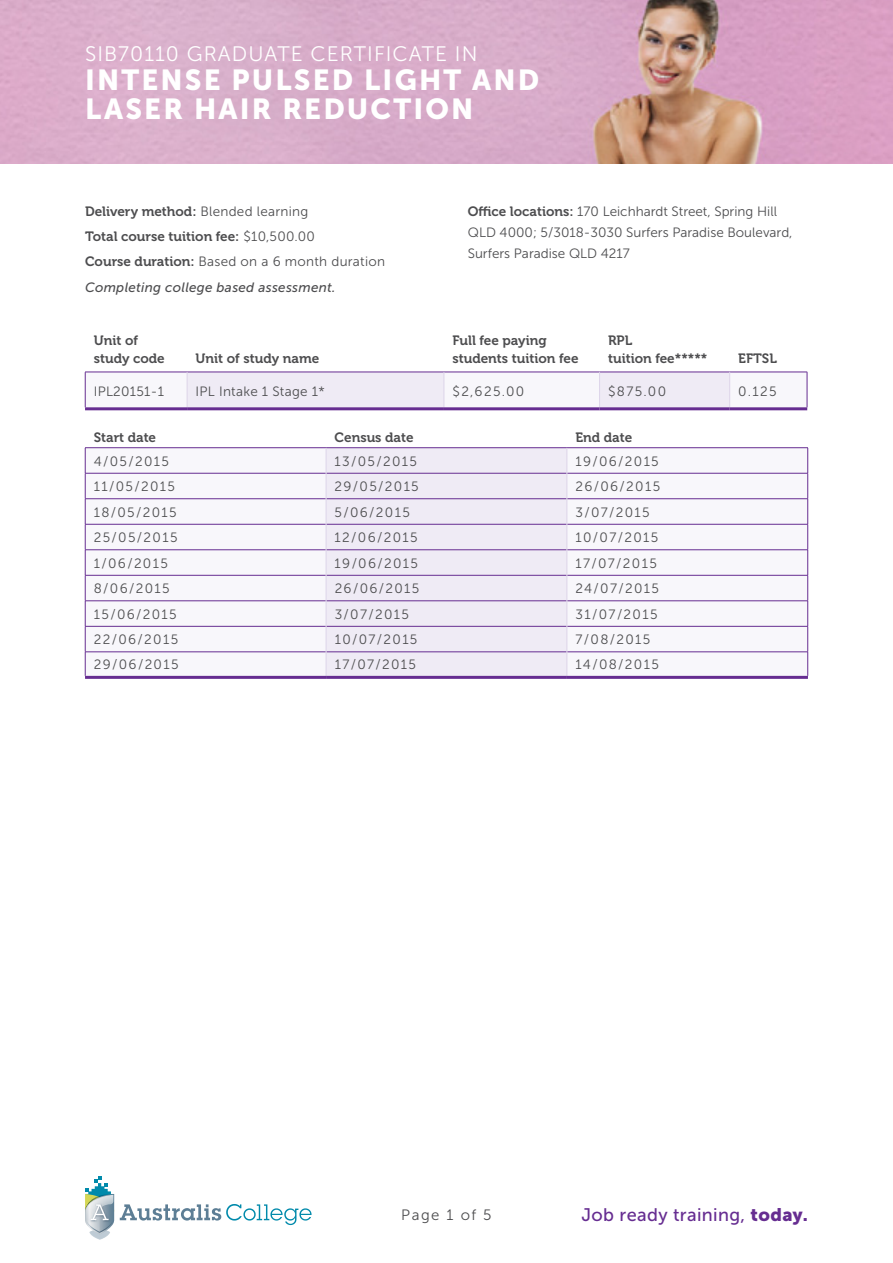
<style>
.page{position:relative;width:893px;height:1263px;background:#fff}
.page>*{position:absolute;margin:0;border:0;box-sizing:border-box;transform-origin:0 0}
.t1{font:28.8px/28.8px "Museo Sans 900";letter-spacing:.075em;color:#fff}
.t2{font:21px "Museo Sans 300";letter-spacing:.05em;color:#fff}
.t3{font:18.15px "Museo Sans 500";letter-spacing:.02em;color:#662d91}
.t4{font:15px "Museo Sans 300";letter-spacing:.1em;color:#4d4d4f}
.t5{font:13.5px "Museo Sans 300";letter-spacing:.1em;color:#4d4d4f}
.t6{font:13.5px/18px "Museo 700";color:#4d4d4f}
.t7{font:13.5px/21px "Museo Sans 300";color:#4d4d4f}
.t8{font:13.5px "Museo Sans 300";letter-spacing:.02em;color:#4d4d4f}
.t9{font:italic 13.5px "Museo Sans 500";letter-spacing:.02em;color:#4d4d4f}
.s1{font-family:"Museo Sans 300"}
.s2{font-family:"Museo 700"}
.s3{font-family:"Museo Sans 900"}
</style>
<div class="page">
<img style="left:0;top:1px;width:870px;height:162px">
<svg style="left:86px;top:448px;width:721px;height:228px"></svg>
<div style="left:327px;top:448px;width:240px;height:228px;background:#efebf5"></div>
<hr style="left:85px;top:447px;width:241px;height:1px;background:#662d91">
<hr style="left:326px;top:447px;width:241px;height:1px;background:#662d91">
<hr style="left:567px;top:447px;width:241px;height:1px;background:#662d91">
<hr style="left:85px;top:473px;width:241px;height:1px;background:#662d91">
<hr style="left:326px;top:473px;width:241px;height:1px;background:#662d91">
<hr style="left:567px;top:473px;width:241px;height:1px;background:#662d91">
<hr style="left:85px;top:498px;width:241px;height:1px;background:#662d91">
<hr style="left:326px;top:498px;width:241px;height:1px;background:#662d91">
<hr style="left:567px;top:498px;width:241px;height:1px;background:#662d91">
<hr style="left:85px;top:524px;width:241px;height:1px;background:#662d91">
<hr style="left:326px;top:524px;width:241px;height:1px;background:#662d91">
<hr style="left:567px;top:524px;width:241px;height:1px;background:#662d91">
<hr style="left:85px;top:549px;width:241px;height:1px;background:#662d91">
<hr style="left:326px;top:549px;width:241px;height:1px;background:#662d91">
<hr style="left:567px;top:549px;width:241px;height:1px;background:#662d91">
<hr style="left:85px;top:575px;width:241px;height:1px;background:#662d91">
<hr style="left:326px;top:575px;width:241px;height:1px;background:#662d91">
<hr style="left:567px;top:575px;width:241px;height:1px;background:#662d91">
<hr style="left:85px;top:600px;width:241px;height:1px;background:#662d91">
<hr style="left:326px;top:600px;width:241px;height:1px;background:#662d91">
<hr style="left:567px;top:600px;width:241px;height:1px;background:#662d91">
<hr style="left:85px;top:626px;width:241px;height:1px;background:#662d91">
<hr style="left:326px;top:626px;width:241px;height:1px;background:#662d91">
<hr style="left:567px;top:626px;width:241px;height:1px;background:#662d91">
<hr style="left:85px;top:652px;width:241px;height:1px;background:#662d91">
<svg style="left:85px;top:448px;width:1px;height:228px"></svg>
<hr style="left:326px;top:652px;width:241px;height:1px;background:#662d91">
<hr style="left:567px;top:652px;width:241px;height:1px;background:#662d91">
<svg style="left:807px;top:448px;width:1px;height:228px"></svg>
<svg style="left:326px;top:448px;width:1px;height:228px"></svg>
<svg style="left:567px;top:448px;width:1px;height:228px"></svg>
<hr style="left:85px;top:676px;width:241px;height:3px;background:#662d91">
<hr style="left:326px;top:676px;width:241px;height:3px;background:#662d91">
<hr style="left:567px;top:676px;width:241px;height:3px;background:#662d91">
<svg style="left:85px;top:371px;width:722px;height:36px"></svg>
<hr style="left:85px;top:372px;width:102px;height:1px;background:#662d91">
<hr style="left:85px;top:372px;width:1px;height:35px;background:#662d91">
<hr style="left:187px;top:372px;width:257px;height:1px;background:#662d91">
<hr style="left:444px;top:372px;width:156px;height:1px;background:#662d91">
<hr style="left:600px;top:372px;width:130px;height:1px;background:#662d91">
<hr style="left:730px;top:372px;width:77px;height:1px;background:#662d91">
<hr style="left:807px;top:372px;width:1px;height:35px;background:#662d91">
<hr style="left:187px;top:372px;width:1px;height:35px;background:#ddd4e9">
<hr style="left:444px;top:372px;width:1px;height:35px;background:#ddd4e9">
<hr style="left:599px;top:372px;width:1px;height:35px;background:#ddd4e9">
<hr style="left:729px;top:372px;width:1px;height:35px;background:#ddd4e9">
<hr style="left:85px;top:407px;width:102px;height:3px;background:#662d91">
<hr style="left:187px;top:407px;width:257px;height:3px;background:#662d91">
<hr style="left:444px;top:407px;width:156px;height:3px;background:#662d91">
<hr style="left:600px;top:407px;width:130px;height:3px;background:#662d91">
<hr style="left:730px;top:407px;width:77px;height:3px;background:#662d91">
<svg style="left:85px;top:1177px;width:29px;height:63px"></svg>
<svg style="left:120px;top:1204px;width:192px;height:21px"></svg>
<h2 class="t2" style="left:85px;top:43px;width:394px">SIB70110 GRADUATE CERTIFICATE IN</h2>
<h1 class="t1" style="left:85px;top:65px;width:456px">INTENSE PULSED LIGHT AND<br>LASER HAIR REDUCTION</h1>
<p class="t6" style="left:85px;top:199px;width:231px;line-height:25.2px">Delivery method: <span class="s1">Blended learning<br></span>Total course tuition fee: <span class="s1">$10,500.00</span></p>
<p class="t8" style="left:85px;top:254px;width:301px"><span class="s2">Course duration:</span> Based on a 6 month duration</p>
<p class="t9" style="left:85px;top:280px;width:252px">Completing college based assessment.</p>
<p class="t7" style="left:468px;top:201px;width:326px"><span class="s2">Office locations:</span> 170 Leichhardt Street, Spring Hill<br>QLD 4000; 5/3018-3030 Surfers Paradise Boulevard,<br>Surfers Paradise QLD 4217</p>
<p class="t6" style="left:94px;top:332px;width:72px">Unit of study code</p>
<p class="t6" style="left:196px;top:350px;width:125px">Unit of study name</p>
<p class="t6" style="left:452px;top:332px;width:128px">Full fee paying students tuition fee</p>
<p class="t6" style="left:608px;top:332px;width:101px">RPL<br>tuition fee*****</p>
<p class="t6" style="left:738px;top:350px;width:40px">EFTSL</p>
<p class="t8" style="left:94px;top:384px;width:72px">IPL20151-1</p>
<p class="t8" style="left:196px;top:384px;width:131px">IPL Intake 1 Stage 1*</p>
<p class="t5" style="left:452px;top:384px;width:73px">$2,625.00</p>
<p class="t5" style="left:608px;top:384px;width:60px">$875.00</p>
<p class="t5" style="left:738px;top:384px;width:40px">0.125</p>
<p class="t6" style="left:94px;top:428px;width:64px">Start date</p>
<p class="t6" style="left:335px;top:428px;width:80px">Census date</p>
<p class="t6" style="left:575px;top:428px;width:58px">End date</p>
<p class="t5" style="left:94px;top:454px;width:77px">4/05/2015</p>
<p class="t5" style="left:335px;top:454px;width:84px">13/05/2015</p>
<p class="t5" style="left:575px;top:454px;width:85px">19/06/2015</p>
<p class="t5" style="left:94px;top:479px;width:83px">11/05/2015</p>
<p class="t5" style="left:335px;top:479px;width:86px">29/05/2015</p>
<p class="t5" style="left:575px;top:479px;width:86px">26/06/2015</p>
<p class="t5" style="left:94px;top:505px;width:85px">18/05/2015</p>
<p class="t5" style="left:335px;top:505px;width:77px">5/06/2015</p>
<p class="t5" style="left:575px;top:505px;width:76px">3/07/2015</p>
<p class="t5" style="left:94px;top:530px;width:85px">25/05/2015</p>
<p class="t5" style="left:335px;top:530px;width:85px">12/06/2015</p>
<p class="t5" style="left:575px;top:530px;width:84px">10/07/2015</p>
<p class="t5" style="left:94px;top:556px;width:76px">1/06/2015</p>
<p class="t5" style="left:335px;top:556px;width:85px">19/06/2015</p>
<p class="t5" style="left:575px;top:556px;width:83px">17/07/2015</p>
<p class="t5" style="left:94px;top:581px;width:77px">8/06/2015</p>
<p class="t5" style="left:335px;top:581px;width:86px">26/06/2015</p>
<p class="t5" style="left:575px;top:581px;width:85px">24/07/2015</p>
<p class="t5" style="left:94px;top:607px;width:84px">15/06/2015</p>
<p class="t5" style="left:335px;top:607px;width:76px">3/07/2015</p>
<p class="t5" style="left:575px;top:607px;width:84px">31/07/2015</p>
<p class="t5" style="left:94px;top:632px;width:86px">22/06/2015</p>
<p class="t5" style="left:335px;top:632px;width:84px">10/07/2015</p>
<p class="t5" style="left:575px;top:632px;width:76px">7/08/2015</p>
<p class="t5" style="left:94px;top:657px;width:86px">29/06/2015</p>
<p class="t5" style="left:335px;top:657px;width:83px">17/07/2015</p>
<p class="t5" style="left:576px;top:657px;width:85px">14/08/2015</p>
<p class="t4" style="left:401px;top:1207px;width:92px">Page 1 of 5</p>
<h3 class="t3" style="left:581px;top:1204px;width:228px">Job ready training, <span class="s3">today.</span></h3>
</div>
